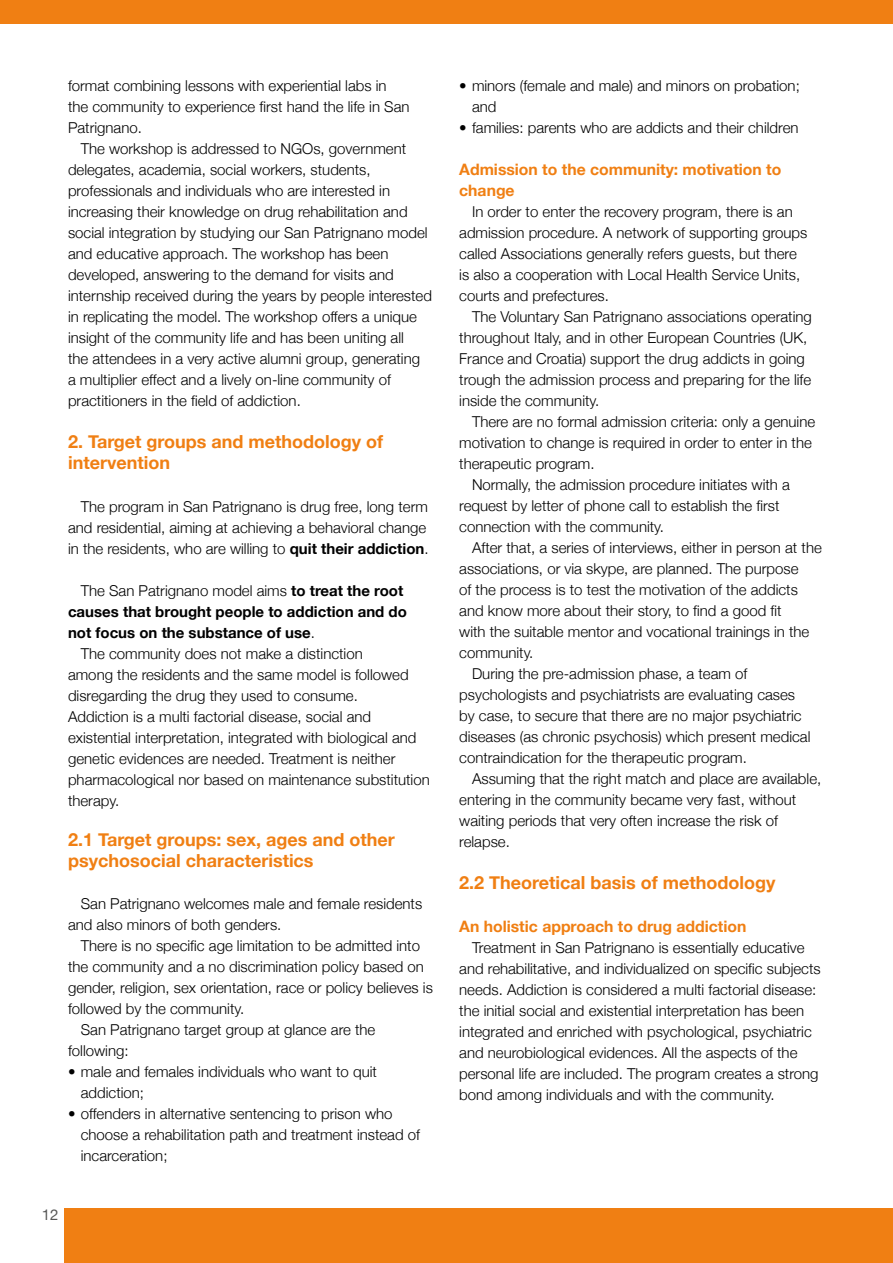
<style>
.page{position:relative;width:893px;height:1263px;background:#fff}
.page>*{position:absolute;margin:0;border:0;box-sizing:border-box;transform-origin:0 0}
.t1{font:700 18px/21px "Helvetica Neue";color:#f07f13}
.t2{font:700 15.75px/21px "Helvetica Neue";color:#f07f13}
.t3{font:300 15px/21px "Helvetica Neue";color:#000}
.t4{font:700 15px "Helvetica Neue";color:#000}
.t5{font:15px "Helvetica Neue";color:#575756}
.s1{font-weight:700}
.s2{font-weight:300}
</style>
<div class="page">
<div style="left:65px;top:1208px;width:828px;height:55px;background:#f07f13"></div>
<div style="left:0;top:0;width:893px;height:23px;background:#f07f13"></div>
<p class="t3" style="left:68px;top:75px;width:343px">format combining lessons with experiential labs in the community to experience first hand the life in San<br>Patrignano.</p>
<p class="t3" style="left:68px;top:138px;width:365px;text-indent:13px">The workshop is addressed to NGOs, government delegates, academia, social workers, students, professionals and individuals who are interested in increasing their knowledge on drug rehabilitation and social integration by studying our San Patrignano model and educative approach. The workshop has been developed, answering to the demand for visits and internship received during the years by people interested in replicating the model. The workshop offers a unique insight of the community life and has been uniting all<br>the attendees in a very active alumni group, generating<br>a multiplier effect and a lively on-line community of practitioners in the field of addiction.</p>
<p class="t1" style="left:68px;top:431px;width:317px">2. Target groups and methodology of intervention</p>
<p class="t3" style="left:68px;top:495px;width:362px;text-indent:13px">The program in San Patrignano is drug free, long term and residential, aiming at achieving a behavioral change in the residents, who are willing to <span class="s1">quit their addiction</span>.</p>
<p class="t3" style="left:81px;top:579px;width:324px">The San Patrignano model aims <span class="s1">to treat the root</span></p>
<p class="t4" style="left:68px;top:602px;width:340px">causes that brought people to addiction and do</p>
<p class="t4" style="left:68px;top:623px;width:248px">not focus on the substance of use<span class="s2">.</span></p>
<p class="t3" style="left:81px;top:642px;width:283px">The community does not make a distinction</p>
<p class="t3" style="left:68px;top:663px;width:342px">among the residents and the same model is followed</p>
<p class="t3" style="left:68px;top:684px;width:291px">disregarding the drug they used to consume.</p>
<p class="t3" style="left:68px;top:705px;width:305px">Addiction is a multi factorial disease, social and</p>
<p class="t3" style="left:68px;top:726px;width:350px">existential interpretation, integrated with biological and</p>
<p class="t3" style="left:68px;top:747px;width:329px">genetic evidences are needed. Treatment is neither</p>
<p class="t3" style="left:68px;top:768px;width:363px">pharmacological nor based on maintenance substitution</p>
<p class="t3" style="left:68px;top:789px;width:53px">therapy.</p>
<p class="t1" style="left:68px;top:829px;width:328px">2.1 Target groups: sex, ages and other psychosocial characteristics</p>
<p class="t3" style="left:68px;top:893px;width:356px;text-indent:13px">San Patrignano welcomes male and female residents and also minors of both genders.</p>
<p class="t3" style="left:81px;top:935px;width:341px">There is no specific age limitation to be admitted into</p>
<p class="t3" style="left:68px;top:956px;width:357px">the community and a no discrimination policy based on</p>
<p class="t3" style="left:68px;top:977px;width:366px">gender, religion, sex orientation, race or policy believes is</p>
<p class="t3" style="left:68px;top:998px;width:178px">followed by the community.</p>
<p class="t3" style="left:81px;top:1019px;width:296px">San Patrignano target group at glance are the</p>
<p class="t3" style="left:68px;top:1040px;width:62px">following:</p>
<p class="t3" style="left:81px;top:1061px;width:298px;text-indent:-13px">• male and females individuals who want to quit addiction;</p>
<p class="t3" style="left:81px;top:1103px;width:341px;text-indent:-13px">• offenders in alternative sentencing to prison who choose a rehabilitation path and treatment instead of incarceration;</p>
<p class="t5" style="left:42px;top:1205px;width:18px">12</p>
<p class="t3" style="left:472px;top:75px;width:329px;text-indent:-13px">• minors (female and male) and minors on probation; and</p>
<p class="t3" style="left:459px;top:117px;width:341px">• families: parents who are addicts and their children</p>
<p class="t2" style="left:459px;top:159px;width:324px">Admission to the community: motivation to change</p>
<p class="t3" style="left:459px;top:201px;width:350px;text-indent:13px">In order to enter the recovery program, there is an admission procedure. A network of supporting groups called Associations generally refers guests, but there is also a cooperation with Local Health Service Units, courts and prefectures.</p>
<p class="t3" style="left:459px;top:306px;width:354px;text-indent:13px">The Voluntary San Patrignano associations operating throughout Italy, and in other European Countries (UK, France and Croatia) support the drug addicts in going trough the admission process and preparing for the life inside the community.</p>
<p class="t3" style="left:472px;top:411px;width:345px">There are no formal admission criteria: only a genuine</p>
<p class="t3" style="left:459px;top:432px;width:354px">motivation to change is required in order to enter in the</p>
<p class="t3" style="left:459px;top:453px;width:137px">therapeutic program.</p>
<p class="t3" style="left:472px;top:474px;width:319px">Normally, the admission procedure initiates with a</p>
<p class="t3" style="left:459px;top:495px;width:322px">request by letter of phone call to establish the first</p>
<p class="t3" style="left:459px;top:516px;width:206px">connection with the community.</p>
<p class="t3" style="left:472px;top:537px;width:351px">After that, a series of interviews, either in person at the</p>
<p class="t3" style="left:459px;top:558px;width:341px">associations, or via skype, are planned. The purpose</p>
<p class="t3" style="left:459px;top:579px;width:340px">of the process is to test the motivation of the addicts</p>
<p class="t3" style="left:459px;top:600px;width:324px">and know more about their story, to find a good fit</p>
<p class="t3" style="left:459px;top:621px;width:352px">with the suitable mentor and vocational trainings in the</p>
<p class="t3" style="left:459px;top:642px;width:76px">community.</p>
<p class="t3" style="left:472px;top:663px;width:277px">During the pre-admission phase, a team of</p>
<p class="t3" style="left:459px;top:684px;width:337px">psychologists and psychiatrists are evaluating cases</p>
<p class="t3" style="left:459px;top:705px;width:344px">by case, to secure that there are no major psychiatric</p>
<p class="t3" style="left:459px;top:726px;width:353px">diseases (as chronic psychosis) which present medical</p>
<p class="t3" style="left:459px;top:747px;width:289px">contraindication for the therapeutic program.</p>
<p class="t3" style="left:472px;top:768px;width:351px">Assuming that the right match and place are available,</p>
<p class="t3" style="left:459px;top:789px;width:339px">entering in the community became very fast, without</p>
<p class="t3" style="left:459px;top:810px;width:320px">waiting periods that very often increase the risk of</p>
<p class="t3" style="left:459px;top:831px;width:52px">relapse.</p>
<p class="t1" style="left:459px;top:872px;width:318px">2.2 Theoretical basis of methodology</p>
<p class="t2" style="left:459px;top:915px;width:289px">An holistic approach to drug addiction</p>
<p class="t3" style="left:459px;top:936px;width:363px;text-indent:13px">Treatment in San Patrignano is essentially educative and rehabilitative, and individualized on specific subjects needs. Addiction is considered a multi factorial disease: the initial social and existential interpretation has been integrated and enriched with psychological, psychiatric and neurobiological evidences. All the aspects of the personal life are included. The program creates a strong bond among individuals and with the community.</p>
</div>
